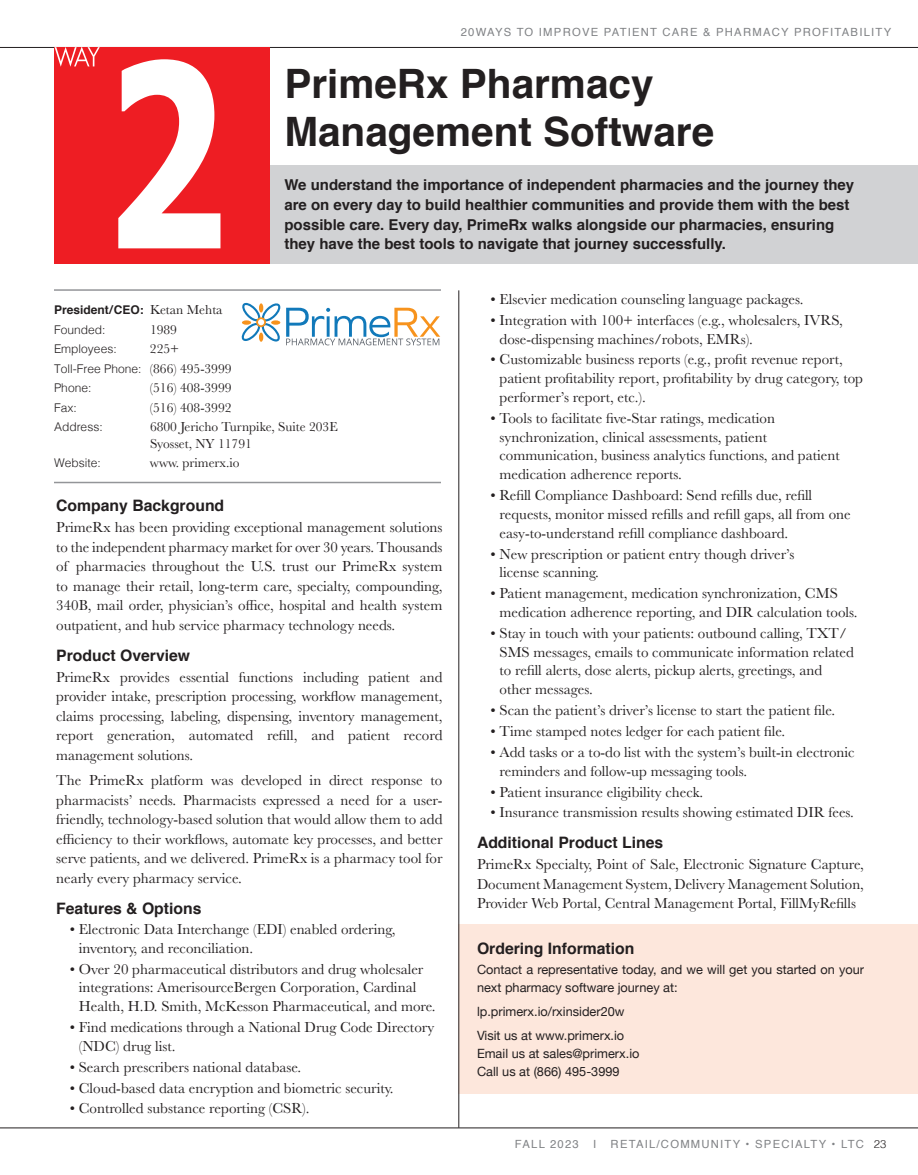
<style>
.page{position:relative;width:918px;height:1175px;background:#fff}
.page>*{position:absolute;margin:0;border:0;box-sizing:border-box;transform-origin:0 0}
.t1{font:700 40.5px/48px "Helvetica";color:#231f20}
.t2{font:700 15.75px "Helvetica";color:#231f20}
.t3{font:15px/18.8px "Baskerville";color:#231f20}
.t4{font:700 15px/19.5px "Helvetica";color:#231f20}
.t5{font:13.5px/16.5px "Baskerville";color:#231f20}
.t6{font:12.75px/18px "Helvetica Neue";color:#231f20}
.t7{font:300 12px/19.5px "Helvetica";color:#231f20}
.t8{font:700 12px/19.5px "Helvetica";color:#231f20}
.t9{font:11.25px "Helvetica";letter-spacing:.11em;color:#808285}
.s1{font-family:"Baskerville";font-weight:400;font-size:13.5px}
.s2{font-weight:300}
.s3{font-weight:300;color:#231f20}
</style>
<div class="page">
<hr style="left:0;top:1127px;width:918px;height:1px;background:#231f20">
<hr style="left:0;top:47px;width:918px;height:1px;background:#231f20">
<hr style="left:54px;top:289px;width:387px;height:2px;background:#939598">
<div style="left:55px;top:165px;width:863px;height:98px;background:#d1d2d4"></div>
<div style="left:54px;top:47px;width:216px;height:216px;background:#ee1d23"></div>
<svg style="left:118px;top:59px;width:102px;height:189px"></svg>
<svg style="left:55px;top:47px;width:45px;height:20px"></svg>
<div style="left:459px;top:924px;width:459px;height:170px;background:#fde7dc"></div>
<hr style="left:54px;top:482px;width:387px;height:1px;background:#939598">
<svg style="left:242px;top:303px;width:198px;height:42px"></svg>
<hr style="left:459px;top:290px;width:1px;height:837px;background:#231f20">
<p class="t9" style="left:461px;top:23px;width:432px">20WAYS TO IMPROVE PATIENT CARE &amp; PHARMACY PROFITABILITY</p>
<h1 class="t1" style="left:284px;top:60px;width:431px">PrimeRx Pharmacy<br>Management Software</h1>
<p class="t4" style="left:284px;top:176px;width:571px">We understand the importance of independent pharmacies and the journey they are on every day to build healthier communities and provide them with the best possible care. Every day, PrimeRx walks alongside our pharmacies, ensuring they have the best tools to navigate that journey successfully.</p>
<p class="t8" style="left:54px;top:300px;width:170px">President/CEO: <span class="s1">Ketan Mehta<br></span><span class="s2">Founded:</span></p>
<p class="t5" style="left:150px;top:321px;width:28px">1989</p>
<p class="t7" style="left:54px;top:338px;width:64px">Employees:</p>
<p class="t5" style="left:150px;top:341px;width:31px">225+</p>
<p class="t7" style="left:54px;top:358px;width:179px">Toll-Free Phone: <span class="s1">(866) 495-3999<br></span>Phone:</p>
<p class="t5" style="left:150px;top:380px;width:83px">(516) 408-3999</p>
<p class="t7" style="left:54px;top:397px;width:24px">Fax:</p>
<p class="t5" style="left:150px;top:399px;width:83px">(516) 408-3992</p>
<p class="t7" style="left:54px;top:416px;width:50px">Address:</p>
<p class="t5" style="left:150px;top:419px;width:189px">6800 Jericho Turnpike, Suite 203E<br>Syosset, NY 11791</p>
<p class="t7" style="left:54px;top:452px;width:48px">Website:</p>
<p class="t5" style="left:150px;top:455px;width:91px">www. primerx.io</p>
<p class="t2" style="left:56px;top:493px;width:170px">Company Background</p>
<p class="t3" style="left:56px;top:518px;width:388px;line-height:19.5px;text-align:justify">PrimeRx has been providing exceptional management solutions to the independent pharmacy market for over 30 years. Thousands of pharmacies throughout the U.S. trust our PrimeRx system to manage their retail, long-term care, specialty, compounding, 340B, mail order, physician’s office, hospital and health system outpatient, and hub service pharmacy technology needs.</p>
<p class="t2" style="left:56px;top:642px;width:135px">Product Overview</p>
<p class="t3" style="left:56px;top:667px;width:388px;line-height:19.5px;text-align:justify">PrimeRx provides essential functions including patient and provider intake, prescription processing, workflow management, claims processing, labeling, dispensing, inventory management, report generation, automated refill, and patient record management solutions.</p>
<p class="t3" style="left:56px;top:771px;width:388px;line-height:19.5px;text-align:justify">The PrimeRx platform was developed in direct response to pharmacists’ needs. Pharmacists expressed a need for a user&shy;friendly, technology-based solution that would allow them to add efficiency to their workflows, automate key processes, and better serve patients, and we delivered. PrimeRx is a pharmacy tool for nearly every pharmacy service.</p>
<p class="t2" style="left:56px;top:895px;width:147px">Features &amp; Options</p>
<p class="t3" style="left:79px;top:919px;width:318px;text-indent:-9px">• Electronic Data Interchange (EDI) enabled ordering, inventory, and reconciliation.</p>
<p class="t3" style="left:79px;top:959px;width:358px;text-indent:-9px">• Over 20 pharmaceutical distributors and drug wholesaler integrations: AmerisourceBergen Corporation, Cardinal<br>Health, H.D. Smith, McKesson Pharmaceutical, and more.</p>
<p class="t3" style="left:79px;top:1018px;width:357px;text-indent:-9px">• Find medications through a National Drug Code Directory (NDC) drug list.</p>
<p class="t3" style="left:70px;top:1057px;width:233px">• Search prescribers national database.</p>
<p class="t3" style="left:70px;top:1078px;width:325px">• Cloud-based data encryption and biometric security.</p>
<p class="t3" style="left:70px;top:1099px;width:241px">• Controlled substance reporting (CSR).</p>
<p class="t3" style="left:491px;top:290px;width:315px">• Elsevier medication counseling language packages.</p>
<p class="t3" style="left:500px;top:311px;width:345px;text-indent:-9px">• Integration with 100+ interfaces (e.g., wholesalers, IVRS, dose-dispensing machines/robots, EMRs).</p>
<p class="t3" style="left:500px;top:350px;width:365px;text-indent:-9px">• Customizable business reports (e.g., profit revenue report, patient profitability report, profitability by drug category, top performer’s report, etc.).</p>
<p class="t3" style="left:500px;top:409px;width:342px;text-indent:-9px">• Tools to facilitate five-Star ratings, medication synchronization, clinical assessments, patient communication, business analytics functions, and patient medication adherence reports.</p>
<p class="t3" style="left:500px;top:486px;width:353px;text-indent:-9px">• Refill Compliance Dashboard: Send refills due, refill requests, monitor missed refills and refill gaps, all from one easy-to-understand refill compliance dashboard.</p>
<p class="t3" style="left:500px;top:544px;width:296px;text-indent:-9px">• New prescription or patient entry though driver’s license scanning.</p>
<p class="t3" style="left:500px;top:584px;width:360px;text-indent:-9px">• Patient management, medication synchronization, CMS medication adherence reporting, and DIR calculation tools.</p>
<p class="t3" style="left:500px;top:624px;width:356px;text-indent:-9px">• Stay in touch with your patients: outbound calling, TXT/ SMS messages, emails to communicate information related to refill alerts, dose alerts, pickup alerts, greetings, and other messages.</p>
<p class="t3" style="left:491px;top:701px;width:346px">• Scan the patient’s driver’s license to start the patient file.</p>
<p class="t3" style="left:491px;top:722px;width:296px">• Time stamped notes ledger for each patient file.</p>
<p class="t3" style="left:500px;top:743px;width:357px;text-indent:-9px">• Add tasks or a to-do list with the system’s built-in electronic reminders and follow-up messaging tools.</p>
<p class="t3" style="left:491px;top:782px;width:214px">• Patient insurance eligibility check.</p>
<p class="t3" style="left:491px;top:803px;width:365px">• Insurance transmission results showing estimated DIR fees.</p>
<p class="t2" style="left:477px;top:830px;width:188px">Additional Product Lines</p>
<p class="t3" style="left:477px;top:855px;width:389px;line-height:19.5px;text-align:justify">PrimeRx Specialty, Point of Sale, Electronic Signature Capture, Document Management System, Delivery Management Solution, Provider Web Portal, Central Management Portal, FillMyRefills</p>
<p class="t2" style="left:477px;top:935px;width:159px">Ordering Information</p>
<p class="t6" style="left:477px;top:960px;width:389px">Contact a representative today, and we will get you started on your next pharmacy software journey at:</p>
<p class="t6" style="left:477px;top:999px;width:149px;line-height:24px">lp.primerx.io/rxinsider20w<br>Visit us at www.primerx.io</p>
<p class="t6" style="left:477px;top:1044px;width:164px">Email us at sales@primerx.io<br>Call us at (866) 495-3999</p>
<p class="t9" style="left:515px;top:1135px;width:65px">FALL 2023</p>
<p class="t9" style="left:593px;top:1135px;width:5px">I</p>
<p class="t9" style="left:611px;top:1135px;width:277px">RETAIL/COMMUNITY • SPECIALTY • LTC <span class="s3">23</span></p>
</div>
